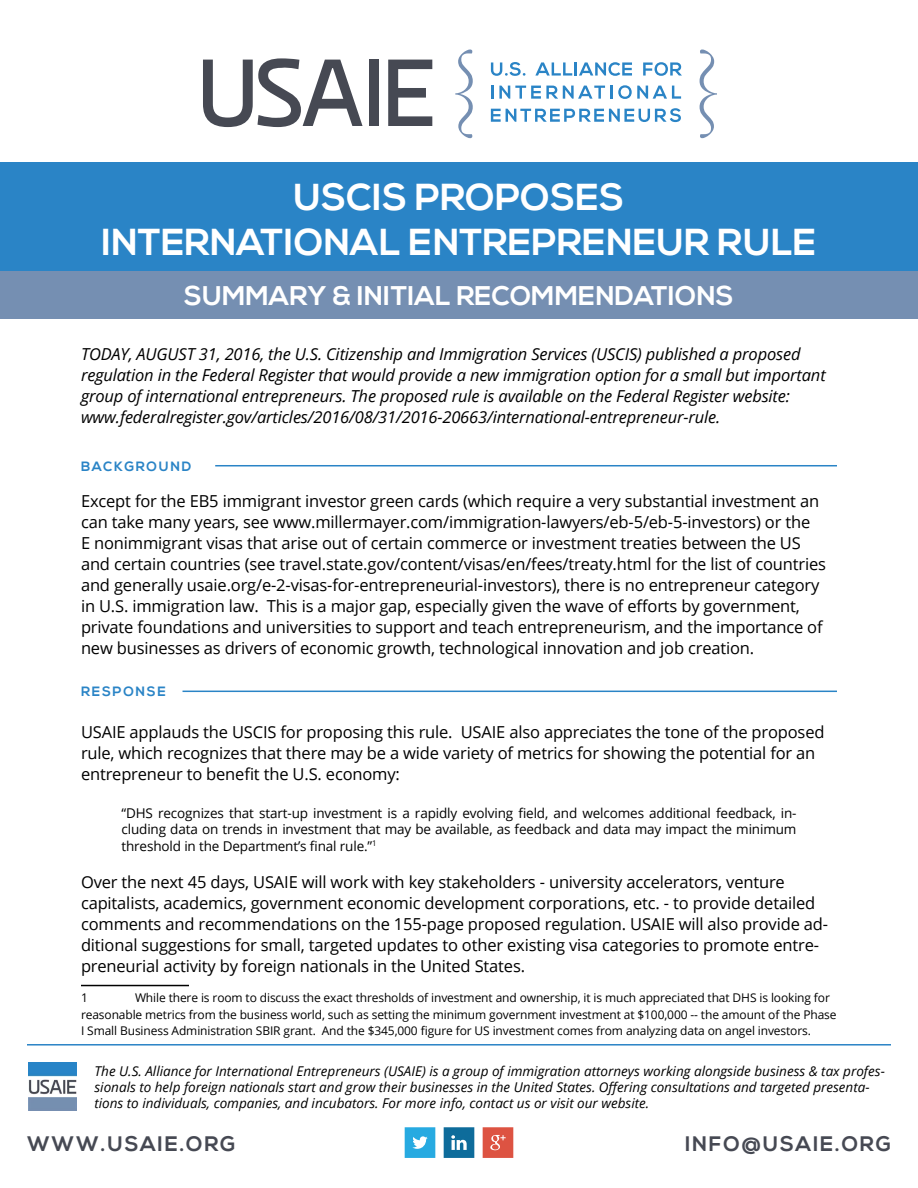
<style>
.page{position:relative;width:918px;height:1188px;background:#fff}
.page>*{position:absolute;margin:0;border:0;box-sizing:border-box;transform-origin:0 0}
.t1{font:700 37.5px "Nexa";color:#fff}
.t2{font:700 27px "Nexa";color:#fff}
.t3{font:700 21px "Nexa";letter-spacing:.08em;color:#464953}
.t4{font:16.5px/21px "Open Sans";letter-spacing:-.01em;color:#000}
.t5{font:italic 16.5px/21px "Open Sans";letter-spacing:-.01em;color:#000}
.t6{font:italic 13.5px/16.2px "Open Sans";color:#000}
.t7{font:13.5px/16.5px "Open Sans";letter-spacing:-.01em;color:#000;text-align:justify}
.t8{font:700 13.5px "Nexa";letter-spacing:.12em;color:#2a84c6}
.t9{font:12px/16.5px "Open Sans";letter-spacing:-.01em;color:#000}
</style>
<div class="page">
<div style="left:0;top:163px;width:918px;height:156px;background:#758fb2"></div>
<svg style="left:203px;top:58px;width:160px;height:69px"></svg>
<div style="left:369px;top:60px;width:10px;height:66px;background:#464953"></div>
<svg style="left:388px;top:60px;width:44px;height:66px"></svg>
<svg style="left:491px;top:62px;width:34px;height:14px"></svg>
<svg style="left:535px;top:62px;width:97px;height:14px"></svg>
<svg style="left:643px;top:62px;width:39px;height:14px"></svg>
<svg style="left:491px;top:86px;width:2px;height:13px"></svg>
<svg style="left:499px;top:85px;width:182px;height:14px"></svg>
<svg style="left:491px;top:108px;width:190px;height:14px"></svg>
<svg style="left:455px;top:50px;width:18px;height:88px"></svg>
<svg style="left:700px;top:50px;width:17px;height:88px"></svg>
<hr style="left:27px;top:1044px;width:864px;height:2px;background:#2a84c6">
<div style="left:0;top:163px;width:918px;height:108px;background:#2a84c6"></div>
<hr style="left:81px;top:985px;width:108px;height:1px;background:#000">
<img style="left:28px;top:1062px;width:48px;height:48px">
<svg style="left:405px;top:1127px;width:30px;height:31px"></svg>
<svg style="left:444px;top:1127px;width:30px;height:31px"></svg>
<svg style="left:483px;top:1127px;width:30px;height:31px"></svg>
<hr style="left:215px;top:465px;width:622px;height:1px;background:#2a84c6">
<hr style="left:183px;top:691px;width:654px;height:1px;background:#2a84c6">
<p class="t1" style="left:294px;top:176px;width:332px">USCIS PROPOSES</p>
<p class="t1" style="left:102px;top:221px;width:716px">INTERNATIONAL ENTREPRENEUR RULE</p>
<p class="t2" style="left:184px;top:280px;width:551px">SUMMARY &amp; INITIAL RECOMMENDATIONS</p>
<p class="t5" style="left:81px;top:343px;width:746px">TODAY, AUGUST 31, 2016, the U.S. Citizenship and Immigration Services (USCIS) published a proposed regulation in the Federal Register that would provide a new immigration option for a small but important group of international entrepreneurs. The proposed rule is available on the Federal Register website:</p>
<p class="t5" style="left:81px;top:406px;width:641px">www.federalregister.gov/articles/2016/08/31/2016-20663/international-entrepreneur-rule.</p>
<p class="t8" style="left:81px;top:458px;width:112px">BACKGROUND</p>
<p class="t4" style="left:81px;top:490px;width:747px">Except for the EB5 immigrant investor green cards (which require a very substantial investment an can take many years, see www.millermayer.com/immigration-lawyers/eb-5/eb-5-investors) or the<br>E nonimmigrant visas that arise out of certain commerce or investment treaties between the US and certain countries (see travel.state.gov/content/visas/en/fees/treaty.html for the list of countries and generally usaie.org/e-2-visas-for-entrepreneurial-investors), there is no entrepreneur category in U.S. immigration law. This is a major gap, especially given the wave of efforts by government, private foundations and universities to support and teach entrepreneurism, and the importance of new businesses as drivers of economic growth, technological innovation and job creation.</p>
<p class="t8" style="left:81px;top:684px;width:86px">RESPONSE</p>
<p class="t4" style="left:81px;top:721px;width:745px">USAIE applauds the USCIS for proposing this rule. USAIE also appreciates the tone of the proposed rule, which recognizes that there may be a wide variety of metrics for showing the potential for an entrepreneur to benefit the U.S. economy:</p>
<p class="t7" style="left:122px;top:804px;width:677px">“DHS recognizes that start-up investment is a rapidly evolving field, and welcomes additional feedback, in&shy;cluding data on trends in investment that may be available, as feedback and data may impact the minimum threshold in the Department’s final rule.”<sup>1</sup></p>
<p class="t4" style="left:81px;top:871px;width:749px">Over the next 45 days, USAIE will work with key stakeholders - university accelerators, venture capitalists, academics, government economic development corporations, etc. - to provide detailed comments and recommendations on the 155-page proposed regulation. USAIE will also provide ad&shy;ditional suggestions for small, targeted updates to other existing visa categories to promote entre&shy;preneurial activity by foreign nationals in the United States.</p>
<p class="t9" style="left:81px;top:989px;width:8px">1</p>
<p class="t9" style="left:81px;top:989px;width:757px;text-indent:54px">While there is room to discuss the exact thresholds of investment and ownership, it is much appreciated that DHS is looking for reasonable metrics from the business world, such as setting the minimum government investment at $100,000 -- the amount of the Phase<br>I Small Business Administration SBIR grant. And the $345,000 figure for US investment comes from analyzing data on angel investors.</p>
<p class="t6" style="left:94px;top:1062px;width:792px">The U.S. Alliance for International Entrepreneurs (USAIE) is a group of immigration attorneys working alongside business &amp; tax profes&shy;sionals to help foreign nationals start and grow their businesses in the United States. Offering consultations and targeted presenta&shy;tions to individuals, companies, and incubators. For more info, contact us or visit our website.</p>
<p class="t3" style="left:27px;top:1132px;width:210px">WWW.USAIE.ORG</p>
<p class="t3" style="left:685px;top:1132px;width:207px">INFO@USAIE.ORG</p>
</div>
